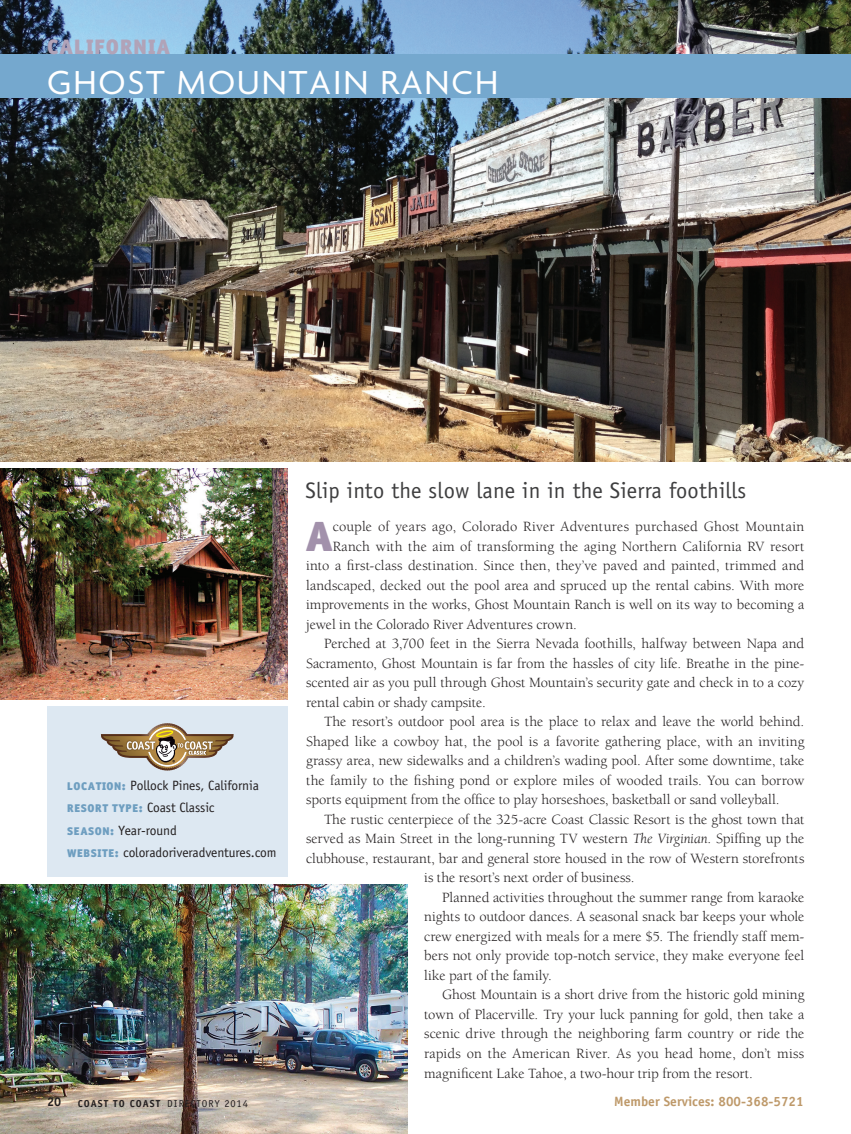
<style>
.page{position:relative;width:851px;height:1134px;background:#fff}
.page>*{position:absolute;margin:0;border:0;box-sizing:border-box;transform-origin:0 0}
.DIR_Body-2_line_drop{font:42.45px "Officina Sans Black A";color:#a291ab}
.t1{font:36px "Agenda";letter-spacing:.05em;color:#fff}
.DIR_deck{font:22.5px "Officina Sans Std";letter-spacing:.01em;color:#3e3e3f}
.t2{font:21px "Officina Sans Black A";letter-spacing:.05em;color:#b1a3b8}
.DIR_Body_Berkeley-In{font:14.55px/19.5px "Berkeley";color:#231f20;text-align:justify}
.DIR_Body-2_line_drop-2{font:14.55px "Berkeley";letter-spacing:.005em;color:#231f20}
.DIR_resort_box{font:13.5px "Officina Sans Std";letter-spacing:-.01em;color:#231f20}
.t3{font:700 13.5px "Officina Sans Std";color:#be996a}
.t4{font:700 12.75px "Officina Sans Std";color:#231f20}
.t5{font:700 10.2px "Officina Sans Std";letter-spacing:.1em;color:#231f20}
.s1{font-family:"Officina Sans Black A";font-size:11.25px;color:#6e9ec0}
.s2{font-weight:400}
.s3{font-weight:400;font-size:10.5px}
.s4{font-style:italic}
</style>
<div class="page">
<img style="left:0;top:0;width:850px;height:462px">
<div style="left:0;top:54px;width:850px;height:43px;background:#75a8ce"></div>
<div style="left:47px;top:707px;width:240px;height:170px;background:#dde8f2"></div>
<img style="left:0;top:469px;width:287px;height:230px">
<img style="left:0;top:885px;width:408px;height:249px">
<svg style="left:101px;top:723px;width:132px;height:48px"></svg>
<p class="t2" style="left:47px;top:33px;width:124px">CALIFORNIA</p>
<p class="t1" style="left:47px;top:63px;width:452px">GHOST MOUNTAIN RANCH</p>
<p class="t1" style="left:47px;top:63px;width:126px">RESORT</p>
<p class="DIR_resort_box" style="left:67px;top:777px;width:193px"><span class="s1">LOCATION:</span> Pollock Pines, California</p>
<p class="DIR_resort_box" style="left:67px;top:800px;width:149px"><span class="s1">RESORT TYPE:</span> Coast Classic</p>
<p class="DIR_resort_box" style="left:67px;top:822px;width:111px"><span class="s1">SEASON:</span> Year-round</p>
<p class="DIR_resort_box" style="left:67px;top:845px;width:211px"><span class="s1">WEBSITE:</span> coloradoriveradventures.com</p>
<p class="t4" style="left:47px;top:1094px;width:16px">20</p>
<p class="t5" style="left:78px;top:1097px;width:172px">COAST TO COAST <span class="s2">DIRECTORY</span> <span class="s3">2014</span></p>
<p class="DIR_deck" style="left:305px;top:478px;width:442px">Slip into the slow lane in in the Sierra foothills</p>
<p class="DIR_Body-2_line_drop" style="left:305px;top:509px;width:29px">A</p>
<p class="DIR_Body-2_line_drop-2" style="left:332px;top:519px;width:473px">couple of years ago, Colorado River Adventures purchased Ghost Mountain</p>
<p class="DIR_Body-2_line_drop-2" style="left:332px;top:539px;width:473px">Ranch with the aim of transforming the aging Northern California RV resort</p>
<p class="DIR_Body-2_line_drop-2" style="left:306px;top:558px;width:500px">into a first-class destination. Since then, they’ve paved and painted, trimmed and</p>
<p class="DIR_Body-2_line_drop-2" style="left:306px;top:578px;width:499px">landscaped, decked out the pool area and spruced up the rental cabins. With more</p>
<p class="DIR_Body-2_line_drop-2" style="left:306px;top:597px;width:499px">improvements in the works, Ghost Mountain Ranch is well on its way to becoming a</p>
<p class="DIR_Body-2_line_drop-2" style="left:306px;top:617px;width:272px">jewel in the Colorado River Adventures crown.</p>
<p class="DIR_Body_Berkeley-In" style="left:306px;top:634px;width:500px;text-indent:18px">Perched at 3,700 feet in the Sierra Nevada foothills, halfway between Napa and Sacramento, Ghost Mountain is far from the hassles of city life. Breathe in the pine&shy;scented air as you pull through Ghost Mountain’s security gate and check in to a cozy rental cabin or shady campsite.</p>
<p class="DIR_Body_Berkeley-In" style="left:306px;top:712px;width:500px;text-indent:18px">The resort’s outdoor pool area is the place to relax and leave the world behind.<br>Shaped like a cowboy hat, the pool is a favorite gathering place, with an inviting grassy area, new sidewalks and a children’s wading pool. After some downtime, take the family to the fishing pond or explore miles of wooded trails. You can borrow sports equipment from the office to play horseshoes, basketball or sand volleyball.</p>
<p class="DIR_Body_Berkeley-In" style="left:324px;top:810px;width:481px">The rustic centerpiece of the 325-acre Coast Classic Resort is the ghost town that</p>
<p class="DIR_Body_Berkeley-In" style="left:306px;top:829px;width:500px">served as Main Street in the long-running TV western <span class="s4">The Virginian</span>. Spiffing up the</p>
<p class="DIR_Body_Berkeley-In" style="left:306px;top:849px;width:500px">clubhouse, restaurant, bar and general store housed in the row of Western storefronts</p>
<p class="DIR_Body_Berkeley-In" style="left:424px;top:868px;width:212px">is the resort’s next order of business.</p>
<p class="DIR_Body_Berkeley-In" style="left:424px;top:888px;width:382px;text-indent:18px">Planned activities throughout the summer range from karaoke nights to outdoor dances. A seasonal snack bar keeps your whole crew energized with meals for a mere $5. The friendly staff mem&shy;bers not only provide top-notch service, they make everyone feel like part of the family.</p>
<p class="DIR_Body_Berkeley-In" style="left:424px;top:985px;width:382px;text-indent:18px">Ghost Mountain is a short drive from the historic gold mining town of Placerville. Try your luck panning for gold, then take a scenic drive through the neighboring farm country or ride the rapids on the American River. As you head home, don’t miss magnificent Lake Tahoe, a two-hour trip from the resort.</p>
<p class="t3" style="left:614px;top:1093px;width:191px">Member Services: 800-368-5721</p>
</div>
